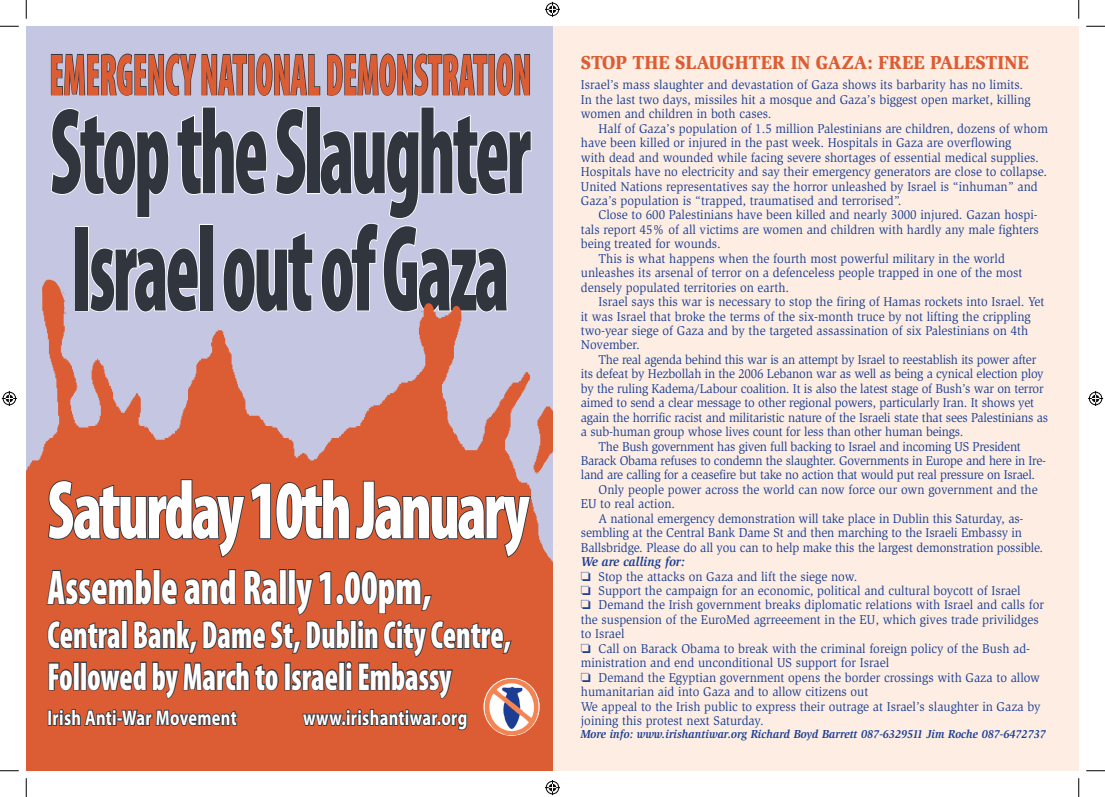
<style>
.page{position:relative;width:1105px;height:797px;background:#fff}
.page>*{position:absolute;margin:0;border:0;box-sizing:border-box;transform-origin:0 0}
.t1{font:900 condensed 123.75px/117.1px "Myriad Pro";letter-spacing:-.04em;color:#31353d;scale:.63 1}
.t2{font:900 condensed 83.88px "Myriad Pro";letter-spacing:-.04em;color:#fff;scale:.77 1}
.t3{font:900 condensed 59.38px "Myriad Pro";color:#dc5d33;scale:.57 1}
.t4{font:900 condensed 48.88px "Myriad Pro";color:#fff;scale:.77 1}
.t5{font:900 condensed 39.12px/41.6px "Myriad Pro";color:#fff;scale:.77 1}
.t6{font:700 21.25px "Myriad Pro";letter-spacing:.02em;color:#fff;scale:.77 1}
.t7{font:900 19.38px "Slimbach";color:#dc5d33;scale:.95 1}
.t8{font:13.12px/14.4px "Slimbach";color:#1b3f94;scale:.95 1}
.t9{font:13.12px "Slimbach";letter-spacing:-.02em;color:#1b3f94;scale:.95 1}
.t10{font:italic 700 13.12px "Slimbach";color:#1b3f94;scale:.95 1}
.t11{font:13.12px/14.5px "Zapf Dingbats";color:#1b3f94;text-align:justify}
.t12{font:italic 700 11.88px "Slimbach";color:#1b3f94;scale:.95 1}
</style>
<div class="page">
<div style="left:552px;top:26px;width:527px;height:744px;background:#fdede2"></div>
<div style="left:26px;top:26px;width:526px;height:744px;background:#c5c6e1"></div>
<svg style="left:51px;top:106px;width:481px;height:130px"></svg>
<svg style="left:50px;top:53px;width:197px;height:43px"></svg>
<div style="left:248px;top:54px;width:7px;height:41px;border:1px solid #31353d"></div>
<svg style="left:256px;top:53px;width:232px;height:43px"></svg>
<div style="left:488px;top:54px;width:7px;height:41px;border:1px solid #31353d"></div>
<svg style="left:496px;top:53px;width:34px;height:43px"></svg>
<img style="left:26px;top:236px;width:526px;height:534px">
<svg style="left:47px;top:478px;width:485px;height:80px"></svg>
<svg style="left:46px;top:568px;width:467px;height:202px"></svg>
<img style="left:484px;top:678px;width:54px;height:57px">
<svg style="left:0;top:25px;width:19px;height:2px"></svg>
<svg style="left:1086px;top:25px;width:19px;height:2px"></svg>
<svg style="left:0;top:770px;width:19px;height:1px"></svg>
<svg style="left:1086px;top:770px;width:19px;height:1px"></svg>
<svg style="left:25px;top:0;width:2px;height:19px"></svg>
<svg style="left:25px;top:778px;width:2px;height:19px"></svg>
<svg style="left:1078px;top:0;width:1px;height:19px"></svg>
<svg style="left:1078px;top:778px;width:1px;height:19px"></svg>
<svg style="left:545px;top:2px;width:15px;height:15px"></svg>
<svg style="left:545px;top:780px;width:15px;height:15px"></svg>
<svg style="left:2px;top:391px;width:15px;height:15px"></svg>
<svg style="left:1088px;top:391px;width:15px;height:15px"></svg>
<h3 class="t3" style="left:50px;top:37px;width:847px">EMERGENCY NATIONAL DEMONSTRATION</h3>
<h1 class="t1" style="left:50px;top:90px;width:765px">Stop the Slaughter<br>Israel out of Gaza</h1>
<h2 class="t2" style="left:48px;top:456px;width:627px">Saturday 10th January</h2>
<h3 class="t4" style="left:48px;top:556px;width:500px">Assemble and Rally 1.00pm,</h3>
<h3 class="t5" style="left:48px;top:613px;width:603px">Central Bank, Dame St, Dublin City Centre,<br>Followed by March to Israeli Embassy</h3>
<h3 class="t6" style="left:48px;top:704px;width:247px">Irish Anti-War Movement</h3>
<h3 class="t6" style="left:303px;top:704px;width:215px">www.irishantiwar.org</h3>
<h3 class="t7" style="left:581px;top:51px;width:473px">STOP THE SLAUGHTER IN GAZA: FREE PALESTINE</h3>
<p class="t8" style="left:581px;top:78px;width:475px">Israel’s mass slaughter and devastation of Gaza shows its barbarity has no limits.<br>In the last two days, missiles hit a mosque and Gaza’s biggest open market, killing women and children in both cases.</p>
<p class="t8" style="left:581px;top:121px;width:493px;text-indent:18px">Half of Gaza’s population of 1.5 million Palestinians are children, dozens of whom have been killed or injured in the past week. Hospitals in Gaza are overflowing<br>with dead and wounded while facing severe shortages of essential medical supplies.<br>Hospitals have no electricity and say their emergency generators are close to collapse.<br>United Nations representatives say the horror unleashed by Israel is “inhuman” and Gaza’s population is “trapped, traumatised and terrorised”.</p>
<p class="t8" style="left:598px;top:208px;width:464px">Close to 600 Palestinians have been killed and nearly 3000 injured. Gazan hospi-</p>
<p class="t8" style="left:581px;top:222px;width:484px">tals report 45% of all victims are women and children with hardly any male fighters</p>
<p class="t8" style="left:581px;top:237px;width:149px">being treated for wounds.</p>
<p class="t8" style="left:598px;top:251px;width:429px">This is what happens when the fourth most powerful military in the world</p>
<p class="t8" style="left:581px;top:266px;width:466px">unleashes its arsenal of terror on a defenceless people trapped in one of the most</p>
<p class="t8" style="left:581px;top:280px;width:221px">densely populated territories on earth.</p>
<p class="t8" style="left:598px;top:295px;width:471px">Israel says this war is necessary to stop the firing of Hamas rockets into Israel. Yet</p>
<p class="t8" style="left:581px;top:309px;width:475px">it was Israel that broke the terms of the six-month truce by not lifting the crippling</p>
<p class="t8" style="left:581px;top:323px;width:472px">two-year siege of Gaza and by the targeted assassination of six Palestinians on 4th</p>
<p class="t8" style="left:581px;top:338px;width:63px">November.</p>
<p class="t9" style="left:598px;top:352px;width:462px">The real agenda behind this war is an attempt by Israel to reestablish its power after</p>
<p class="t8" style="left:581px;top:367px;width:489px">its defeat by Hezbollah in the 2006 Lebanon war as well as being a cynical election ploy</p>
<p class="t8" style="left:581px;top:381px;width:489px">by the ruling Kadema/Labour coalition. It is also the latest stage of Bush’s war on terror</p>
<p class="t8" style="left:581px;top:396px;width:479px">aimed to send a clear message to other regional powers, particularly Iran. It shows yet</p>
<p class="t8" style="left:581px;top:410px;width:493px">again the horrific racist and militaristic nature of the Israeli state that sees Palestinians as</p>
<p class="t8" style="left:581px;top:424px;width:404px">a sub-human group whose lives count for less than other human beings.</p>
<p class="t9" style="left:598px;top:438px;width:446px">The Bush government has given full backing to Israel and incoming US President</p>
<p class="t9" style="left:581px;top:453px;width:491px">Barack Obama refuses to condemn the slaughter. Governments in Europe and here in Ire-</p>
<p class="t9" style="left:581px;top:467px;width:480px">land are calling for a ceasefire but take no action that would put real pressure on Israel.</p>
<p class="t8" style="left:598px;top:482px;width:464px">Only people power across the world can now force our own government and the</p>
<p class="t8" style="left:581px;top:497px;width:101px">EU to real action.</p>
<p class="t8" style="left:598px;top:511px;width:449px">A national emergency demonstration will take place in Dublin this Saturday, as-</p>
<p class="t8" style="left:581px;top:526px;width:466px">sembling at the Central Bank Dame St and then marching to the Israeli Embassy in</p>
<p class="t8" style="left:581px;top:540px;width:488px">Ballsbridge. Please do all you can to help make this the largest demonstration possible.</p>
<p class="t10" style="left:581px;top:554px;width:111px">We are calling for:</p>
<p class="t8" style="left:598px;top:569px;width:274px">Stop the attacks on Gaza and lift the siege now.</p>
<p class="t8" style="left:598px;top:583px;width:446px">Support the campaign for an economic, political and cultural boycott of Israel</p>
<p class="t8" style="left:598px;top:598px;width:470px">Demand the Irish government breaks diplomatic relations with Israel and calls for</p>
<p class="t8" style="left:581px;top:612px;width:483px">the suspension of the EuroMed agrreeement in the EU, which gives trade privilidges</p>
<p class="t8" style="left:581px;top:627px;width:47px">to Israel</p>
<p class="t8" style="left:598px;top:641px;width:456px">Call on Barack Obama to break with the criminal foreign policy of the Bush ad-</p>
<p class="t8" style="left:581px;top:655px;width:326px">ministration and end unconditional US support for Israel</p>
<p class="t8" style="left:598px;top:670px;width:466px">Demand the Egyptian government opens the border crossings with Gaza to allow</p>
<p class="t8" style="left:581px;top:684px;width:304px">humanitarian aid into Gaza and to allow citizens out</p>
<p class="t8" style="left:581px;top:699px;width:486px">We appeal to the Irish public to express their outrage at Israel’s slaughter in Gaza by</p>
<p class="t8" style="left:581px;top:713px;width:194px">joining this protest next Saturday.</p>
<p class="t12" style="left:581px;top:727px;width:491px">More info: www.irishantiwar.org Richard Boyd Barrett 087-6329511 Jim Roche 087-6472737</p>
<p class="t11" style="left:581px;top:569px;width:12px">❏ ❏ ❏</p>
</div>
